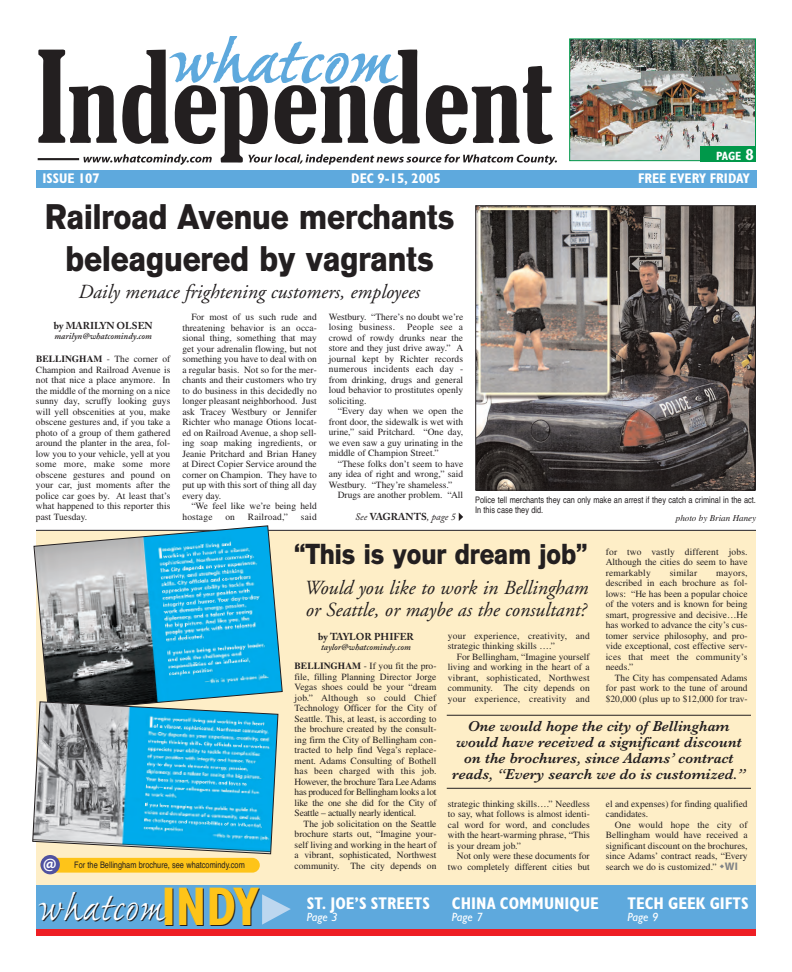
<style>
.page{position:relative;width:792px;height:972px;background:#fff}
.page>*{position:absolute;margin:0;border:0;box-sizing:border-box;transform-origin:0 0}
.t1{font:700 condensed 54.7px "Gill Sans";color:#fec419;scale:.91 1}
.t2{font:46px "Ex Ponto";color:#231f20}
.t3{font:700 35.2px/41.9px "AG Old Face";color:#231f20;text-align:center;scale:.91 1}
.t4{font:700 28.6px "AG Old Face";color:#231f20;scale:.91 1}
.t5{font:italic 20px/22px "Adobe Garamond";color:#231f20}
.t6{font:700 condensed 17px "Gill Sans";color:#fff}
.t7{font:italic 600 15px/16px "Baskerville";color:#231f20;text-align:center}
.t8{font:700 condensed 14px "Gill Sans";color:#fff}
.t9{font:italic 12px "Gill Sans";letter-spacing:-.015em;color:#fff}
.t10{font:700 condensed 12px "Gill Sans";color:#fff}
.t11{font:700 10px "Adobe Caslon";color:#231f20}
.t12{font:italic 10px "Adobe Caslon";color:#231f20}
.t13{font:9.5px/10.5px "Times";color:#231f20;text-align:justify}
.t14{font:9.5px "Times";letter-spacing:.02em;color:#231f20}
.t15{font:condensed 9px/10px "Helvetica";color:#231f20}
.t16{font:italic 600 9px "Adobe Caslon";color:#231f20}
.t17{font:italic 9px "Times";color:#231f20}
.s1{font-size:16px}
.s2{font-weight:700}
.s3{font-weight:700;font-style:normal}
.s4{font-family:"Myriad";font-weight:700;font-size:11px;color:#808285}
.s5{font-family:"Myriad";font-weight:700;font-stretch:normal;font-size:18px;color:#fff}
</style>
<div class="page">
<div style="left:36px;top:531px;width:720px;height:355px;background:#feeec7"></div>
<div style="left:36px;top:928px;width:720px;height:8px;background:#ee1e24"></div>
<svg style="left:38px;top:36px;width:519px;height:129px"></svg>
<hr style="left:38px;top:158px;width:41px;height:2px;background:#231f20">
<div style="left:36px;top:170px;width:720px;height:17px;background:#5ea9dd"></div>
<img style="left:571px;top:40px;width:183px;height:119px">
<div style="left:569px;top:38px;width:187px;height:123px;border:1px solid #00984a"></div>
<div style="left:701px;top:146px;width:55px;height:15px;background:#00984a"></div>
<div style="left:36px;top:885px;width:720px;height:43px;background:#5ea9dd"></div>
<svg style="left:262px;top:894px;width:29px;height:31px"></svg>
<svg style="left:459px;top:513px;width:4px;height:8px"></svg>
<img style="left:477px;top:207px;width:277px;height:282px">
<div style="left:475px;top:205px;width:281px;height:286px;border:1px solid #231f20"></div>
<hr style="left:36px;top:530px;width:720px;height:1px;background:#231f20">
<hr style="left:447px;top:715px;width:304px;height:1px;background:#231f20">
<hr style="left:447px;top:788px;width:304px;height:1px;background:#231f20">
<div style="left:40px;top:858px;width:220px;height:15px;background:#fec419;border-radius:7px"></div>
<div style="left:40px;top:855px;width:20px;height:19px;background:#5052a0;border-radius:50%"></div>
<svg style="left:33px;top:525px;width:250px;height:176px;background:#61a7bf"></svg>
<svg style="left:32px;top:701px;width:247px;height:154px;background:#60b0cb"></svg>
<p class="t10" style="left:716px;top:148px;width:39px">PAGE <span class="s1">8</span></p>
<h3 class="t8" style="left:42px;top:170px;width:59px">ISSUE 107</h3>
<h3 class="t8" style="left:351px;top:170px;width:91px">DEC 9-15, 2005</h3>
<h3 class="t8" style="left:638px;top:170px;width:113px">FREE EVERY FRIDAY</h3>
<h3 class="t3" style="left:45px;top:198px;width:452px">Railroad Avenue merchants beleaguered by vagrants</h3>
<h3 class="t5" style="left:78px;top:283px;width:343px">Daily menace frightening customers, employees</h3>
<p class="t11" style="left:54px;top:322px;width:100px">by MARILYN OLSEN</p>
<p class="t16" style="left:54px;top:333px;width:99px">marilyn@whatcomindy.com</p>
<p class="t13" style="left:329px;top:312px;width:136px">Westbury. “There’s no doubt we’re losing business.</p>
<p class="t13" style="left:182px;top:313px;width:136px;text-indent:9px">For most of us such rude and threatening behavior is an occa&shy;sional thing, something that may get your adrenalin flowing, but not something you have to deal with on a regular basis. Not so for the mer&shy;chants and their customers who try to do business in this decidedly no longer pleasant neighborhood. Just ask Tracey Westbury or Jennifer Richter who manage Otions locat&shy;ed on Railroad Avenue, a shop sell&shy;ing soap making ingredients, or Jeanie Pritchard and Brian Haney at Direct Copier Service around the corner on Champion. They have to put up with this sort of thing all day every day.</p>
<p class="t13" style="left:182px;top:502px;width:136px;text-indent:9px">“We feel like we’re being held hostage</p>
<p class="t13" style="left:329px;top:323px;width:136px;text-indent:78px">People see a crowd of rowdy drunks near the store and they just drive away.” A journal kept by Richter records numerous incidents each day - from drinking, drugs and general loud behavior to prostitutes openly soliciting.</p>
<p class="t13" style="left:329px;top:407px;width:136px;text-indent:9px">“Every day when we open the front door, the sidewalk is wet with urine,” said Pritchard. “One day, we even saw a guy urinating in the middle of Champion Street.”</p>
<p class="t13" style="left:329px;top:459px;width:136px;text-indent:9px">“These folks don’t seem to have any idea of right and wrong,” said Westbury. “They’re shameless.”</p>
<p class="t13" style="left:338px;top:491px;width:127px">Drugs are another problem. “All</p>
<p class="t15" style="left:475px;top:494px;width:282px">Police tell merchants they can only make an arrest if they catch a criminal in the act.<br>In this case they did.</p>
<p class="t17" style="left:676px;top:515px;width:82px">photo by Brian Haney</p>
<p class="t13" style="left:36px;top:355px;width:136px"><span class="s2">BELLINGHAM</span> - The corner of Champion and Railroad Avenue is not that nice a place anymore. In the middle of the morning on a nice sunny day, scruffy looking guys will yell obscenities at you, make obscene gestures and, if you take a photo of a group of them gathered around the planter in the area, fol&shy;low you to your vehicle, yell at you some more, make some more obscene gestures and pound on your car, just moments after the police car goes by. At least that’s what happened to this reporter this past Tuesday.</p>
<p class="t13" style="left:225px;top:512px;width:11px">on</p>
<p class="t14" style="left:248px;top:513px;width:42px">Railroad,”</p>
<p class="t13" style="left:301px;top:512px;width:17px">said</p>
<p class="t12" style="left:355px;top:513px;width:102px">See <span class="s3">VAGRANTS</span>, page 5</p>
<h3 class="t4" style="left:294px;top:544px;width:324px">“This is your dream job”</h3>
<h3 class="t5" style="left:305px;top:579px;width:285px">Would you like to work in Bellingham or Seattle, or maybe as the consultant?</h3>
<p class="t13" style="left:448px;top:631px;width:143px">your experience, creativity, and strategic thinking skills ….”</p>
<p class="t13" style="left:448px;top:652px;width:143px;text-indent:9px">For Bellingham, “Imagine yourself living and working in the heart of a vibrant, sophisticated, Northwest community. The city depends on your experience, creativity and</p>
<p class="t13" style="left:606px;top:547px;width:143px">for two vastly different jobs.<br>Although the cities do seem to have remarkably</p>
<p class="t14" style="left:670px;top:569px;width:29px">similar</p>
<p class="t13" style="left:606px;top:568px;width:143px;text-indent:110px">mayors, described in each brochure as fol&shy;lows: “He has been a popular choice of the voters and is known for being smart, progressive and decisive…He has worked to advance the city’s cus&shy;tomer service philosophy, and pro&shy;vide exceptional, cost effective serv&shy;ices that meet the community’s needs.”</p>
<p class="t13" style="left:606px;top:673px;width:143px;text-indent:9px">The City has compensated Adams for past work to the tune of around $20,000 (plus up to $12,000 for trav-</p>
<p class="t11" style="left:318px;top:633px;width:97px">by TAYLOR PHIFER</p>
<p class="t16" style="left:321px;top:644px;width:91px">taylor@whatcomindy.com</p>
<p class="t13" style="left:295px;top:662px;width:143px"><span class="s2">BELLINGHAM</span> - If you fit the pro&shy;file, filling Planning Director Jorge Vegas shoes could be your “dream job.” Although so could Chief Technology Officer for the City of Seattle. This, at least, is according to the brochure created by the consult&shy;ing firm the City of Bellingham con&shy;tracted to help find Vega’s replace&shy;ment. Adams Consulting of Bothell has been charged with this job.<br>However, the brochure Tara Lee Adams has produced for Bellingham looks a lot like the one she did for the City of Seattle – actually nearly identical.</p>
<p class="t13" style="left:295px;top:819px;width:143px;text-indent:9px">The job solicitation on the Seattle brochure starts out, “Imagine your&shy;self living and working in the heart of a vibrant, sophisticated, Northwest community. The city depends on</p>
<h3 class="t7" style="left:452px;top:718px;width:295px">One would hope the city of Bellingham would have received a significant discount on the brochures, since Adams’ contract reads, “Every search we do is customized.”</h3>
<p class="t13" style="left:606px;top:799px;width:143px">el and expenses) for finding qualified candidates.</p>
<p class="t13" style="left:606px;top:820px;width:143px;text-indent:9px">One would hope the city of Bellingham would have received a significant discount on the brochures, since Adams’ contract reads, “Every search we do is customized.” <span class="s4">WI</span></p>
<p class="t13" style="left:448px;top:799px;width:143px">strategic thinking skills….” Needless to say, what follows is almost identi&shy;cal word for word, and concludes with the heart-warming phrase, “This is your dream job.”</p>
<p class="t13" style="left:448px;top:852px;width:143px;text-align:right">Not only were these documents for two completely different cities but</p>
<p class="t15" style="left:43px;top:860px;width:204px"><span class="s5">@</span> For the Bellingham brochure, see whatcomindy.com</p>
<h2 class="t2" style="left:40px;top:887px;width:127px">whatcom</h2>
<h1 class="t1" style="left:161px;top:874px;width:110px">INDY</h1>
<h3 class="t6" style="left:307px;top:893px;width:125px">ST. JOE’S STREETS</h3>
<p class="t9" style="left:307px;top:913px;width:32px">Page 3</p>
<h3 class="t6" style="left:452px;top:893px;width:148px">CHINA COMMUNIQUE</h3>
<p class="t9" style="left:452px;top:913px;width:32px">Page 7</p>
<h3 class="t6" style="left:628px;top:893px;width:123px">TECH GEEK GIFTS</h3>
<p class="t9" style="left:628px;top:913px;width:32px">Page 9</p>
</div>
